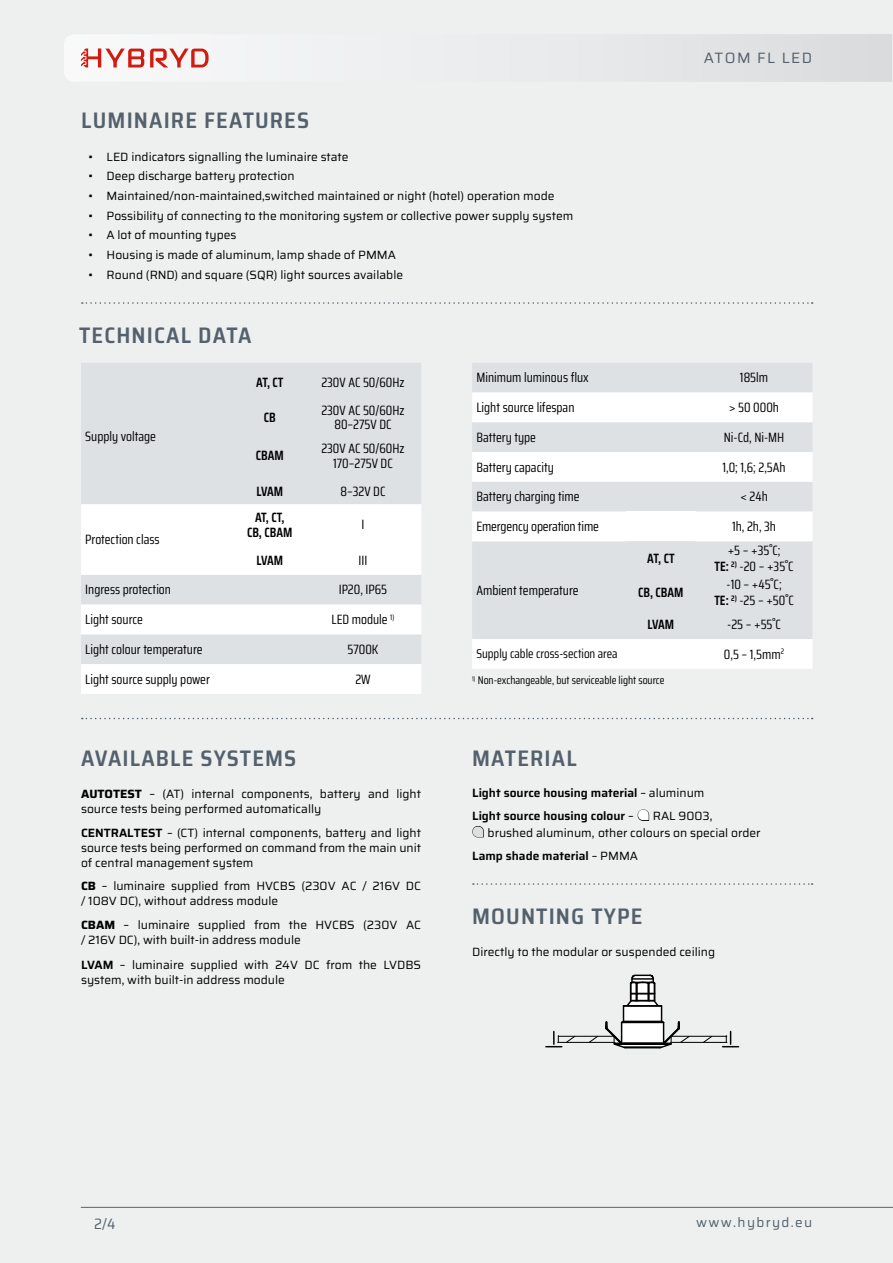
<style>
.page{position:relative;width:893px;height:1263px;background:#eef0f0}
.page>*{position:absolute;margin:0;border:0;box-sizing:border-box;transform-origin:0 0}
.t1{font:600 semi-condensed 22.5px "Saira";letter-spacing:.05em;color:#54616c}
.t2{font:15px "Saira";letter-spacing:.1em;color:#54616c}
.t3{font:semi-condensed 15px "Saira";color:#54616c}
.t4{font:13.5px/14.5px "Saira Condensed";color:#000;text-align:center}
.t5{font:600 13.5px/14.5px "Saira Condensed";color:#000;text-align:center}
.t6{font:13.5px "Saira";letter-spacing:.1em;color:#54616c}
.t7{font:12.75px "Saira Condensed";color:#000}
.t8{font:12px/15px "Saira";color:#000}
.t9{font:600 12px/23px "Saira";color:#000}
.t10{font:11.25px "Saira Condensed";color:#000}
.s1{font-weight:700}
.s2{font-weight:600}
.s3{font-weight:400}
.s4{font-weight:400;font-size:15px}
.s5{font-size:15px}
</style>
<div class="page">
<hr style="left:81px;top:1207px;width:812px;height:1px;background:#54616c">
<svg style="left:64px;top:34px;width:828px;height:48px"></svg>
<svg style="left:82px;top:302px;width:731px;height:2px"></svg>
<div style="left:81px;top:363px;width:340px;height:141px;background:#dde1e4"></div>
<svg style="left:81px;top:504px;width:340px;height:190px;background:#f4f5f6"></svg>
<div style="left:472px;top:363px;width:340px;height:29px;background:#dde1e4"></div>
<svg style="left:472px;top:393px;width:340px;height:276px;background:#ebedef"></svg>
<div style="left:626px;top:511px;width:70px;height:30px;background:#fff"></div>
<svg style="left:82px;top:718px;width:731px;height:1px"></svg>
<svg style="left:473px;top:883px;width:340px;height:2px"></svg>
<div style="left:623px;top:1005px;width:39px;height:17px;background:#fff;border:1px solid #000"></div>
<hr style="left:558px;top:1036px;width:56px;height:1px;background:#000">
<hr style="left:671px;top:1036px;width:56px;height:1px;background:#000">
<hr style="left:558px;top:1042px;width:57px;height:1px;background:#000">
<hr style="left:670px;top:1042px;width:57px;height:1px;background:#000">
<svg style="left:703px;top:1035px;width:10px;height:8px"></svg>
<svg style="left:588px;top:1035px;width:10px;height:8px"></svg>
<hr style="left:623px;top:1005px;width:39px;height:1px;background:#000">
<svg style="left:625px;top:974px;width:35px;height:33px"></svg>
<svg style="left:604px;top:1019px;width:86px;height:30px"></svg>
<svg style="left:546px;top:1031px;width:29px;height:16px"></svg>
<svg style="left:723px;top:1031px;width:16px;height:16px"></svg>
<div style="left:621px;top:1022px;width:43px;height:21px;background:#fff;border:1px solid #000"></div>
<h1 class="t1" style="left:81px;top:103px;width:229px">LUMINAIRE FEATURES</h1>
<p class="t8" style="left:88px;top:149px;width:262px">• LED indicators signalling the luminaire state</p>
<p class="t8" style="left:88px;top:168px;width:208px">• Deep discharge battery protection</p>
<p class="t8" style="left:88px;top:188px;width:468px">• Maintained/non-maintained,switched maintained or night (hotel) operation mode</p>
<p class="t8" style="left:88px;top:208px;width:486px">• Possibility of connecting to the monitoring system or collective power supply system</p>
<p class="t8" style="left:88px;top:228px;width:150px">• A lot of mounting types</p>
<p class="t8" style="left:88px;top:247px;width:309px">• Housing is made of aluminum, lamp shade of PMMA</p>
<p class="t8" style="left:88px;top:267px;width:316px">• Round (RND) and square (SQR) light sources available</p>
<h1 class="t1" style="left:79px;top:318px;width:174px">TECHNICAL DATA</h1>
<p class="t2" style="left:704px;top:47px;width:110px">ATOM FL LED</p>
<p class="t4" style="left:85px;top:429px;width:72px">Supply voltage</p>
<p class="t4" style="left:85px;top:532px;width:76px">Protection class</p>
<p class="t5" style="left:256px;top:374px;width:29px">AT, CT</p>
<p class="t4" style="left:321px;top:374px;width:85px">230V AC 50/60Hz</p>
<p class="t5" style="left:264px;top:410px;width:13px">CB</p>
<p class="t4" style="left:321px;top:402px;width:85px">230V AC 50/60Hz<br>80–275V DC</p>
<p class="t5" style="left:256px;top:448px;width:29px">CBAM</p>
<p class="t4" style="left:321px;top:441px;width:85px">230V AC 50/60Hz<br>170–275V DC</p>
<p class="t5" style="left:256px;top:483px;width:28px">LVAM</p>
<p class="t4" style="left:340px;top:483px;width:46px">8–32V DC</p>
<p class="t5" style="left:247px;top:510px;width:47px">AT, CT,<br>CB, CBAM</p>
<p class="t4" style="left:361px;top:517px;width:4px">I</p>
<p class="t5" style="left:256px;top:552px;width:28px">LVAM</p>
<p class="t4" style="left:358px;top:552px;width:10px">III</p>
<p class="t4" style="left:85px;top:582px;width:87px">Ingress protection</p>
<p class="t4" style="left:339px;top:582px;width:50px">IP20, IP65</p>
<p class="t4" style="left:85px;top:612px;width:59px">Light source</p>
<p class="t4" style="left:332px;top:612px;width:64px">LED module <sup>1)</sup></p>
<p class="t4" style="left:85px;top:642px;width:119px">Light colour temperature</p>
<p class="t4" style="left:347px;top:642px;width:32px">5700K</p>
<p class="t4" style="left:85px;top:671px;width:126px">Light source supply power</p>
<p class="t4" style="left:355px;top:671px;width:17px">2W</p>
<h1 class="t1" style="left:81px;top:741px;width:217px">AVAILABLE SYSTEMS</h1>
<p class="t8" style="left:81px;top:786px;width:342px"><span class="s1">AUTOTEST</span> – (AT) internal components, battery and light source tests being performed automatically</p>
<p class="t8" style="left:81px;top:825px;width:342px;text-align:justify"><span class="s2">CENTRALTEST</span> – (CT) internal components, battery and light source tests being performed on command from the main unit of central management system</p>
<p class="t8" style="left:81px;top:878px;width:342px"><span class="s1">CB</span> – luminaire supplied from HVCBS (230V AC / 216V DC / 108V DC), without address module</p>
<p class="t8" style="left:81px;top:917px;width:342px"><span class="s1">CBAM</span> – luminaire supplied from the HVCBS (230V AC / 216V DC), with built-in address module</p>
<p class="t8" style="left:81px;top:957px;width:342px"><span class="s2">LVAM</span> – luminaire supplied with 24V DC from the LVDBS system, with built-in address module</p>
<p class="t4" style="left:476px;top:370px;width:114px">Minimum luminous flux</p>
<p class="t4" style="left:740px;top:370px;width:30px">185lm</p>
<p class="t4" style="left:476px;top:400px;width:100px">Light source lifespan</p>
<p class="t4" style="left:729px;top:400px;width:51px">&gt; 50 000h</p>
<p class="t4" style="left:476px;top:429px;width:61px">Battery type</p>
<p class="t4" style="left:724px;top:429px;width:62px">Ni-Cd, Ni-MH</p>
<p class="t4" style="left:476px;top:459px;width:79px">Battery capacity</p>
<p class="t4" style="left:722px;top:459px;width:65px">1,0; 1,6; 2,5Ah</p>
<p class="t4" style="left:476px;top:489px;width:105px">Battery charging time</p>
<p class="t4" style="left:740px;top:489px;width:29px">&lt; 24h</p>
<p class="t4" style="left:476px;top:519px;width:124px">Emergency operation time</p>
<p class="t4" style="left:732px;top:519px;width:46px">1h, 2h, 3h</p>
<p class="t4" style="left:476px;top:583px;width:104px">Ambient temperature</p>
<p class="t5" style="left:647px;top:551px;width:29px">AT, CT</p>
<p class="t4" style="left:714px;top:542px;width:81px;line-height:16.2px">+5 – +35˚C;<br><span class="s2">TE:</span> <sup>2)</sup> -20 – +35˚C</p>
<p class="t5" style="left:638px;top:585px;width:47px">CB, CBAM</p>
<p class="t4" style="left:714px;top:576px;width:81px;line-height:16.2px">-10 – +45˚C;<br><span class="s2">TE:</span> <sup>2)</sup> -25 – +50˚C</p>
<p class="t5" style="left:647px;top:617px;width:28px">LVAM</p>
<p class="t4" style="left:727px;top:616px;width:55px">-25 – +55˚C</p>
<p class="t7" style="left:476px;top:644px;width:143px">Supply cable cross-section area</p>
<p class="t4" style="left:724px;top:646px;width:62px">0,5 – 1,5mm<sup>2</sup></p>
<p class="t10" style="left:472px;top:672px;width:194px"><sup>1)</sup> Non-exchangeable, but serviceable light source</p>
<h1 class="t1" style="left:472px;top:741px;width:106px">MATERIAL</h1>
<p class="t9" style="left:472px;top:782px;width:242px">Light source housing material <span class="s3">– aluminum<br></span>Light source housing colour <span class="s3">–</span> <span class="s4">q</span> <span class="s3">RAL 9003,</span></p>
<p class="t8" style="left:472px;top:821px;width:290px;line-height:23px"><span class="s5">q</span> brushed aluminum, other colours on special order<br><span class="s2">Lamp shade material</span> – PMMA</p>
<h1 class="t1" style="left:472px;top:899px;width:172px">MOUNTING TYPE</h1>
<p class="t8" style="left:472px;top:944px;width:244px">Directly to the modular or suspended ceiling</p>
<p class="t3" style="left:94px;top:1213px;width:23px">2/4</p>
<p class="t6" style="left:696px;top:1212px;width:118px">www.hybryd.eu</p>
</div>
